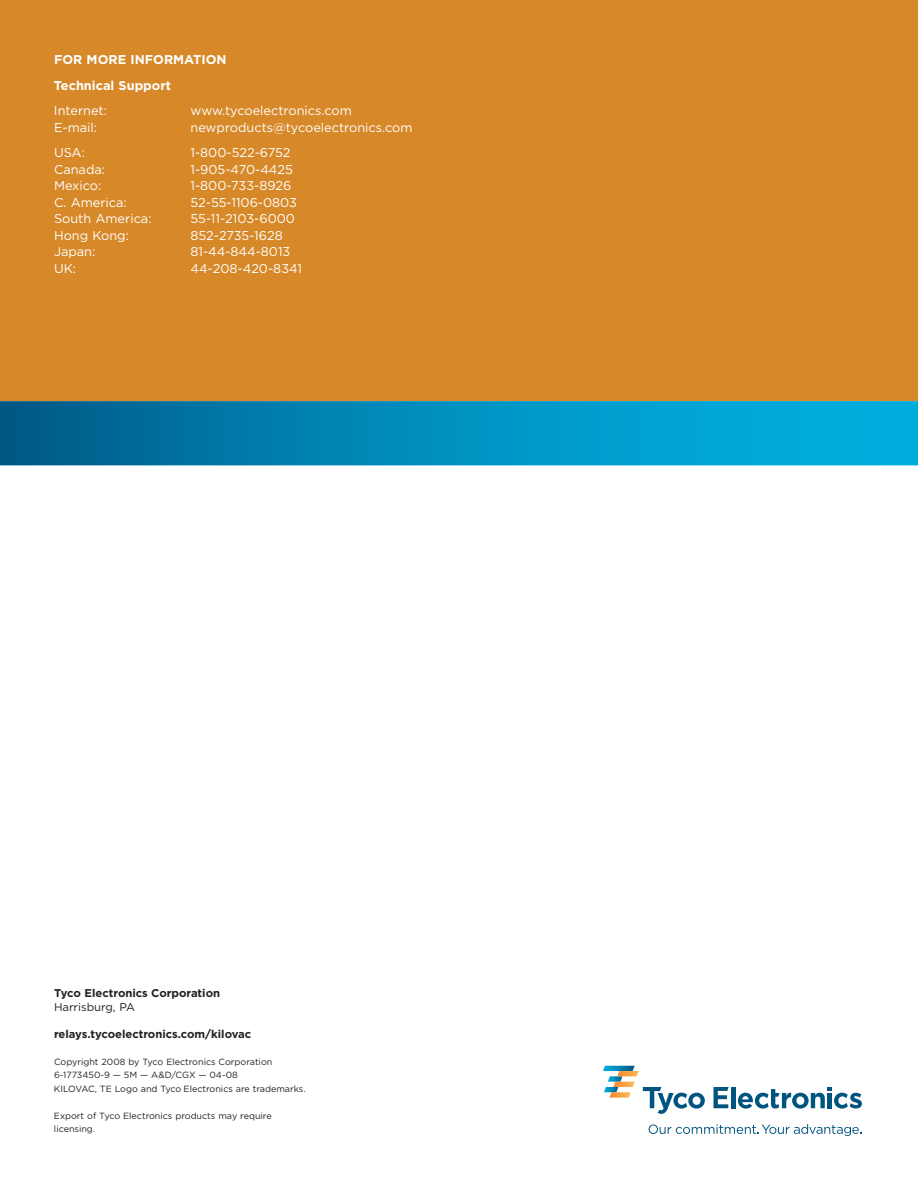
<style>
.page{position:relative;width:918px;height:1188px;background:#fff}
.page>*{position:absolute;margin:0;border:0;box-sizing:border-box;transform-origin:0 0}
.t1{font:12.75px "Gotham";color:#fff}
.t2{font:700 12.75px/25.5px "Gotham";color:#fff}
.t3{font:700 11.25px "Gotham";color:#212120}
.t4{font:11.25px "Gotham";color:#212120}
.t5{font:9px/13.5px "Gotham";color:#212120}
</style>
<div class="page">
<div style="left:0;top:0;width:918px;height:401px;background:#d78929"></div>
<svg style="left:713px;top:1087px;width:16px;height:21px"></svg>
<hr style="left:731px;top:1087px;width:4px;height:21px;background:#005480">
<svg style="left:738px;top:1087px;width:124px;height:22px"></svg>
<svg style="left:649px;top:1124px;width:212px;height:12px"></svg>
<svg style="left:603px;top:1066px;width:102px;height:48px"></svg>
<svg style="left:0;top:401px;width:918px;height:64px"></svg>
<p class="t2" style="left:54px;top:47px;width:174px">FOR MORE INFORMATION<br>Technical Support</p>
<p class="t1" style="left:54px;top:103px;width:55px">Internet:</p>
<p class="t1" style="left:191px;top:103px;width:163px">www.tycoelectronics.com</p>
<p class="t1" style="left:54px;top:120px;width:45px">E-mail:</p>
<p class="t1" style="left:191px;top:120px;width:224px">newproducts@tycoelectronics.com</p>
<p class="t1" style="left:54px;top:145px;width:32px">USA:</p>
<p class="t1" style="left:191px;top:145px;width:101px">1-800-522-6752</p>
<p class="t1" style="left:54px;top:162px;width:53px">Canada:</p>
<p class="t1" style="left:191px;top:162px;width:104px">1-905-470-4425</p>
<p class="t1" style="left:54px;top:178px;width:49px">Mexico:</p>
<p class="t1" style="left:191px;top:178px;width:102px">1-800-733-8926</p>
<p class="t1" style="left:54px;top:195px;width:74px">C. America:</p>
<p class="t1" style="left:191px;top:195px;width:108px">52-55-1106-0803</p>
<p class="t1" style="left:54px;top:211px;width:99px">South America:</p>
<p class="t1" style="left:191px;top:211px;width:106px">55-11-2103-6000</p>
<p class="t1" style="left:54px;top:228px;width:77px">Hong Kong:</p>
<p class="t1" style="left:191px;top:228px;width:94px">852-2735-1628</p>
<p class="t1" style="left:54px;top:244px;width:43px">Japan:</p>
<p class="t1" style="left:190px;top:244px;width:101px">81-44-844-8013</p>
<p class="t1" style="left:54px;top:261px;width:24px">UK:</p>
<p class="t1" style="left:191px;top:261px;width:113px">44-208-420-8341</p>
<p class="t3" style="left:54px;top:987px;width:168px">Tyco Electronics Corporation</p>
<p class="t4" style="left:54px;top:1000px;width:82px">Harrisburg, PA</p>
<p class="t3" style="left:54px;top:1027px;width:199px">relays.tycoelectronics.com/kilovac</p>
<p class="t5" style="left:54px;top:1055px;width:253px">Copyright 2008 by Tyco Electronics Corporation<br>6-1773450-9 — 5M — A&amp;D/CGX — 04-08<br>KILOVAC, TE Logo and Tyco Electronics are trademarks.</p>
<p class="t5" style="left:54px;top:1109px;width:219px">Export of Tyco Electronics products may require licensing.</p>
</div>
